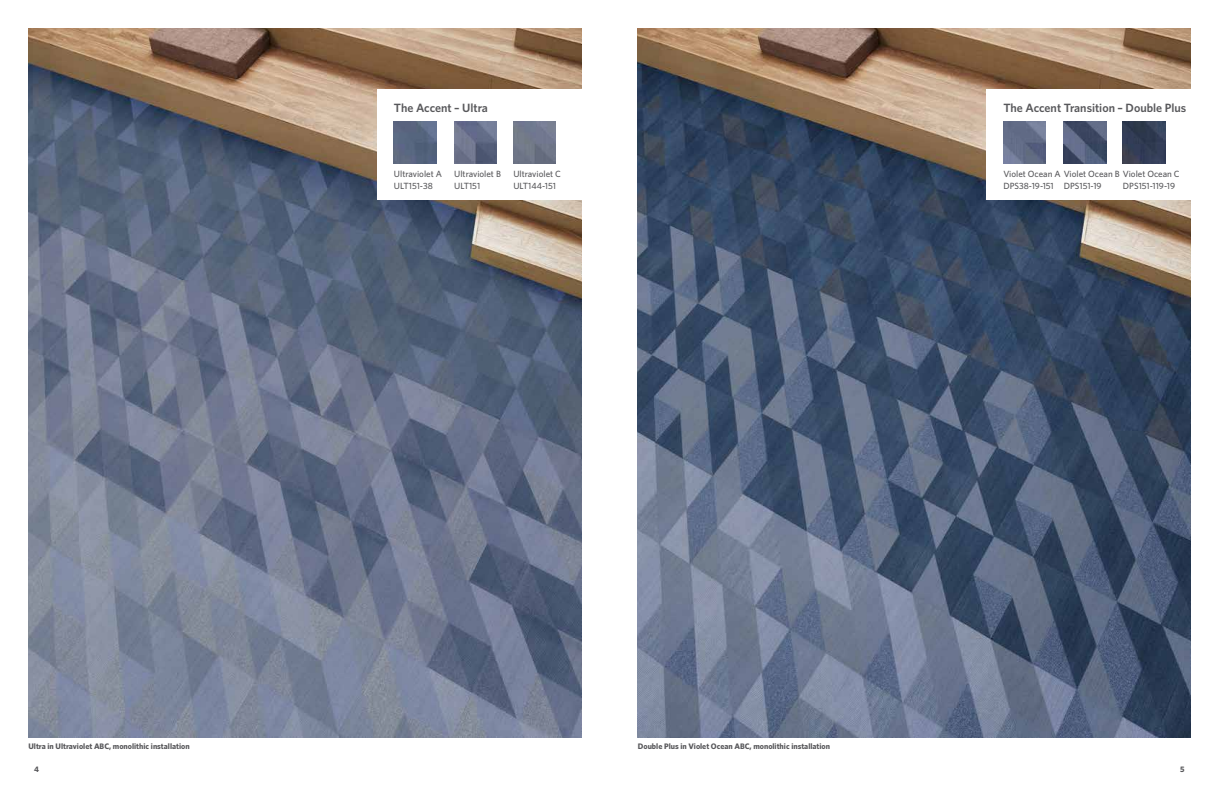
<style>
.page{position:relative;width:1219px;height:794px;background:#fff}
.page>*{position:absolute;margin:0;border:0;box-sizing:border-box;transform-origin:0 0}
.t1{font:600 12px "Whitney";color:#58585b}
.t2{font:500 9px/12px "Whitney";color:#58585b}
.t3{font:700 8px "Whitney";color:#58585b}
</style>
<div class="page">
<img style="left:28px;top:28px;width:553px;height:709px">
<img style="left:638px;top:28px;width:552px;height:709px">
<div style="left:377px;top:89px;width:204px;height:111px;background:#fff"></div>
<img style="left:394px;top:121px;width:42px;height:43px">
<img style="left:454px;top:121px;width:43px;height:43px">
<img style="left:513px;top:121px;width:43px;height:43px">
<div style="left:986px;top:89px;width:211px;height:111px;background:#fff"></div>
<img style="left:1003px;top:121px;width:43px;height:43px">
<img style="left:1064px;top:121px;width:42px;height:43px">
<img style="left:1123px;top:121px;width:42px;height:43px">
<h1 class="t1" style="left:394px;top:99px;width:96px">The Accent – Ultra</h1>
<p class="t2" style="left:394px;top:168px;width:49px">Ultraviolet A<br>ULT151-38</p>
<p class="t2" style="left:454px;top:168px;width:48px">Ultraviolet B<br>ULT151</p>
<p class="t2" style="left:513px;top:168px;width:49px">Ultraviolet C<br>ULT144-151</p>
<h1 class="t1" style="left:1003px;top:99px;width:184px">The Accent Transition – Double Plus</h1>
<p class="t2" style="left:1003px;top:167px;width:178px">Violet Ocean A Violet Ocean B Violet Ocean C<br>DPS38-19-151</p>
<p class="t2" style="left:1064px;top:179px;width:39px">DPS151-19</p>
<p class="t2" style="left:1123px;top:179px;width:54px">DPS151-119-19</p>
<p class="t3" style="left:28px;top:741px;width:163px">Ultra in Ultraviolet ABC, monolithic installation</p>
<p class="t3" style="left:638px;top:741px;width:194px">Double Plus in Violet Ocean ABC, monolithic installation</p>
<p class="t3" style="left:34px;top:764px;width:6px">4</p>
<p class="t3" style="left:1180px;top:764px;width:6px">5</p>
</div>
